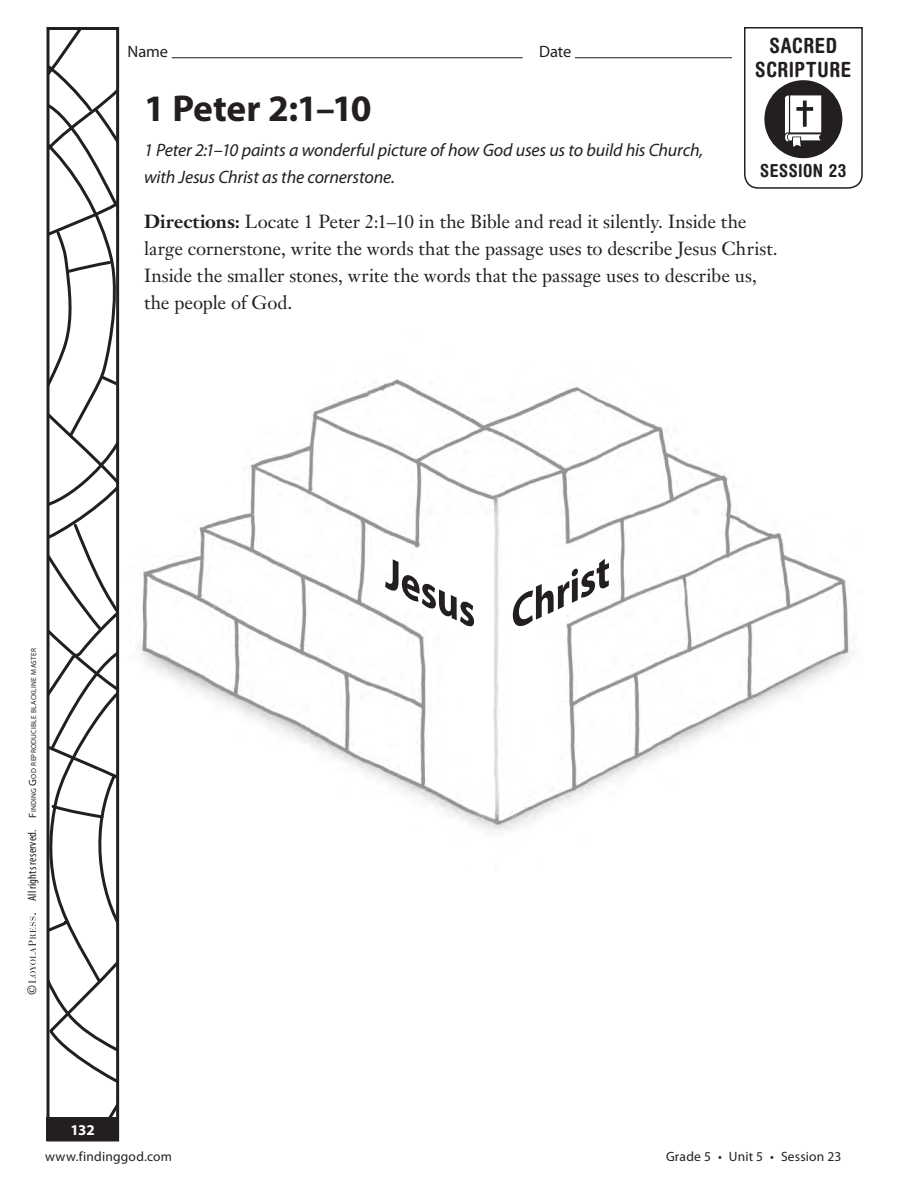
<style>
.page{position:relative;width:918px;height:1188px;background:#fff}
.page>*{position:absolute;margin:0;border:0;box-sizing:border-box;transform-origin:0 0}
.t1{font:italic 700 42px "Myriad Pro";color:#231f20}
.t2{font:700 37.5px "Myriad Pro";letter-spacing:-.005em;color:#231f20}
.t3{font:700 condensed 21px/24px "Helvetica Rounded LT Std";letter-spacing:.03em;color:#231f20;text-align:center}
.t4{font:18.75px/27px "Janson Text LT Std";letter-spacing:-.005em;color:#231f20}
.t5{font:italic 18px/27px "Myriad Pro";letter-spacing:-.01em;color:#231f20}
.t6{font:700 condensed 18px "Helvetica Rounded LT Std";letter-spacing:.025em;color:#231f20}
.t7{font:16.5px "Myriad Pro";letter-spacing:-.005em;color:#231f20}
.t8{font:700 15px "Myriad Pro";color:#fff}
.t9{font:13.5px "Myriad Pro";letter-spacing:.015em;color:#231f20}
.t10{font:12px "Janson Text LT Std";color:#231f20}
.t11{font:7.35px "Myriad Pro";letter-spacing:.035em;color:#231f20}
.s1{font-weight:700}
.s2{font-stretch:condensed;font-size:12px}
.s3{font-size:10.5px}
</style>
<div class="page">
<svg style="left:50px;top:31px;width:65px;height:1087px"></svg>
<div style="left:46px;top:27px;width:73px;height:1115px;border:3px solid #231f20"></div>
<img style="left:136px;top:379px;width:717px;height:452px">
<svg style="left:29px;top:913px;width:7px;height:71px"></svg>
<hr style="left:172px;top:57px;width:351px;height:1px;background:#231f20">
<hr style="left:575px;top:57px;width:157px;height:1px;background:#231f20">
<svg style="left:744px;top:27px;width:119px;height:162px"></svg>
<div style="left:46px;top:1118px;width:73px;height:24px;background:#231f20"></div>
<p class="t7" style="left:128px;top:43px;width:42px">Name</p>
<p class="t7" style="left:539px;top:43px;width:34px">Date</p>
<p class="t3" style="left:755px;top:33px;width:97px">SACRED<br>SCRIPTURE</p>
<h2 class="t2" style="left:144px;top:87px;width:229px">1 Peter 2:1–10</h2>
<p class="t5" style="left:144px;top:137px;width:561px">1 Peter 2:1–10 paints a wonderful picture of how God uses us to build his Church, with Jesus Christ as the cornerstone.</p>
<p class="t4" style="left:144px;top:207px;width:635px"><span class="s1">Directions:</span> Locate 1 Peter 2:1–10 in the Bible and read it silently. Inside the large cornerstone, write the words that the passage uses to describe Jesus Christ.<br>Inside the smaller stones, write the words that the passage uses to describe us, the people of God.</p>
<p class="t6" style="left:760px;top:160px;width:88px">SESSION 23</p>
<p class="t11" style="left:30px;top:901px;width:255px;rotate:-90deg"><span class="s2">All rights reserved.</span> <span class="s3">F</span>inding <span class="s3">G</span>od reproducible blackline master</p>
<p class="t10" style="left:24px;top:995px;width:12px;rotate:-90deg">©</p>
<p class="t8" style="left:71px;top:1122px;width:26px">132</p>
<h1 class="t1" style="left:401px;top:553px;width:101px;rotate:25deg">Jesus</h1>
<h1 class="t1" style="left:496px;top:597px;width:110px;rotate:-25deg">Christ</h1>
<p class="t9" style="left:45px;top:1149px;width:129px">www.findinggod.com</p>
<p class="t9" style="left:666px;top:1149px;width:177px">Grade 5 • Unit 5 • Session 23</p>
</div>
